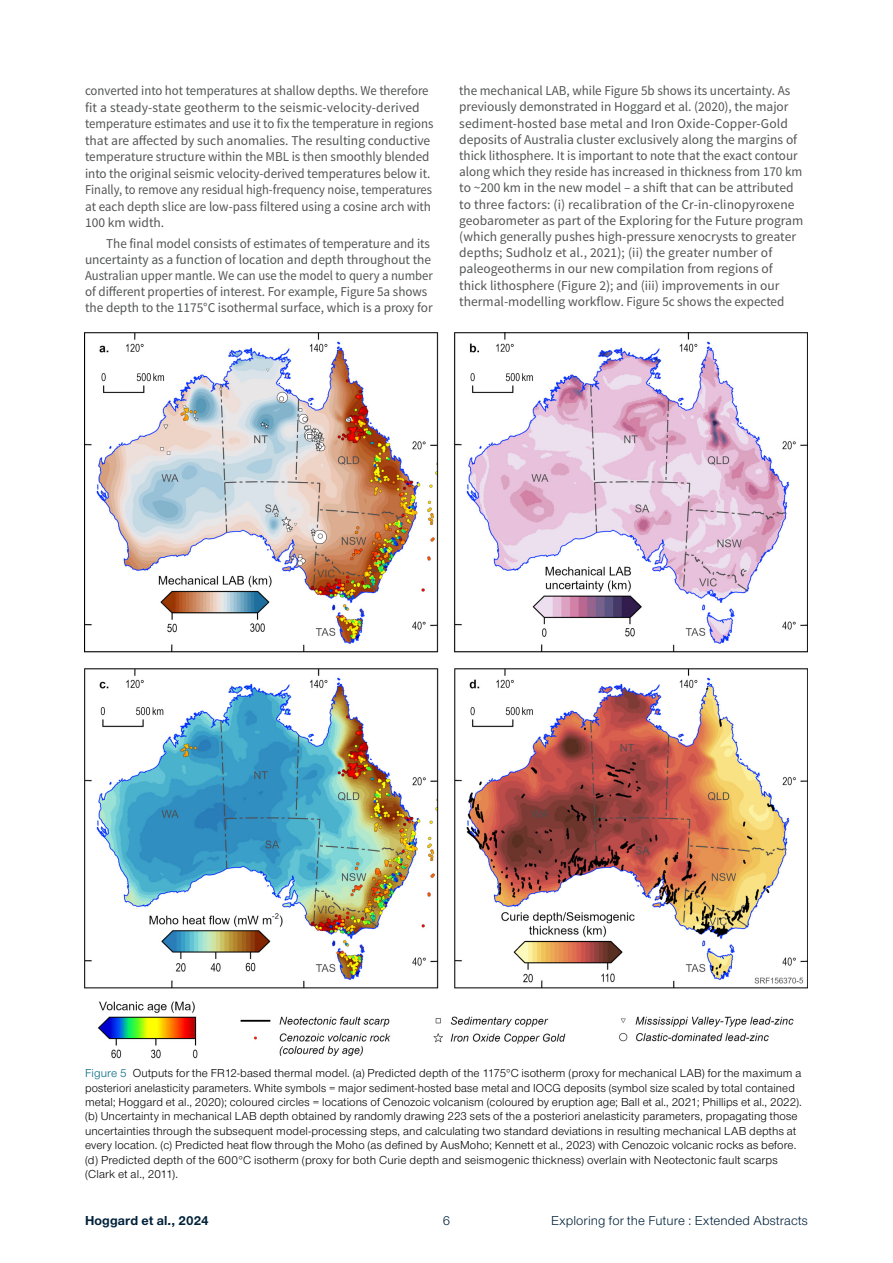
<style>
.page{position:relative;width:893px;height:1263px;background:#fff}
.page>*{position:absolute;margin:0;border:0;box-sizing:border-box;transform-origin:0 0}
.t1{font:13.5px/16.2px "Source Sans Pro";letter-spacing:-.005em;color:#535454}
.t2{font:13.5px/16.5px "Source Sans Pro";letter-spacing:-.005em;color:#535454;scale:.95 1}
.t3{font:13.5px "Nimbus San Nov";letter-spacing:.01em;color:#002139}
.t4{font:700 13.5px "Nimbus San Nov";letter-spacing:.01em;color:#002139}
.t5{font:12px/14.4px "Nimbus San Nov";letter-spacing:.01em;color:#000}
.s1{color:#006782}
</style>
<div class="page">
<img style="left:85px;top:333px;width:723px;height:726px">
<p class="t2" style="left:85px;top:83px;width:368px">converted into hot temperatures at shallow depths. We therefore fit a steady-state geotherm to the seismic-velocity-derived temperature estimates and use it to fix the temperature in regions that are affected by such anomalies. The resulting conductive temperature structure within the MBL is then smoothly blended into the original seismic velocity-derived temperatures below it.<br>Finally, to remove any residual high-frequency noise, temperatures at each depth slice are low-pass filtered using a cosine arch with 100 km width.</p>
<p class="t1" style="left:85px;top:235px;width:349px;text-indent:21px">The final model consists of estimates of temperature and its uncertainty as a function of location and depth throughout the Australian upper mantle. We can use the model to query a number of different properties of interest. For example, Figure 5a shows the depth to the 1175°C isothermal surface, which is a proxy for</p>
<p class="t1" style="left:459px;top:83px;width:346px">the mechanical LAB, while Figure 5b shows its uncertainty. As previously demonstrated in Hoggard et al. (2020), the major sediment-hosted base metal and Iron Oxide-Copper-Gold deposits of Australia cluster exclusively along the margins of thick lithosphere. It is important to note that the exact contour along which they reside has increased in thickness from 170 km to ~200 km in the new model – a shift that can be attributed to three factors: (i) recalibration of the Cr-in-clinopyroxene geobarometer as part of the Exploring for the Future program (which generally pushes high-pressure xenocrysts to greater depths; Sudholz et al., 2021); (ii) the greater number of paleogeotherms in our new compilation from regions of thick lithosphere (Figure 2); and (iii) improvements in our thermal-modelling workflow. Figure 5c shows the expected</p>
<p class="t5" style="left:85px;top:1066px;width:718px"><span class="s1">Figure 5</span> Outputs for the FR12-based thermal model. (a) Predicted depth of the 1175°C isotherm (proxy for mechanical LAB) for the maximum a posteriori anelasticity parameters. White symbols = major sediment-hosted base metal and IOCG deposits (symbol size scaled by total contained metal; Hoggard et al., 2020); coloured circles = locations of Cenozoic volcanism (coloured by eruption age; Ball et al., 2021; Phillips et al., 2022). (b) Uncertainty in mechanical LAB depth obtained by randomly drawing 223 sets of the a posteriori anelasticity parameters, propagating those uncertainties through the subsequent model-processing steps, and calculating two standard deviations in resulting mechanical LAB depths at every location. (c) Predicted heat flow through the Moho (as defined by AusMoho; Kennett et al., 2023) with Cenozoic volcanic rocks as before. (d) Predicted depth of the 600°C isotherm (proxy for both Curie depth and seismogenic thickness) overlain with Neotectonic fault scarps (Clark et al., 2011).</p>
<p class="t4" style="left:85px;top:1212px;width:125px">Hoggard et al., 2024</p>
<p class="t3" style="left:443px;top:1213px;width:9px">6</p>
<p class="t3" style="left:551px;top:1213px;width:258px">Exploring for the Future : Extended Abstracts</p>
</div>
